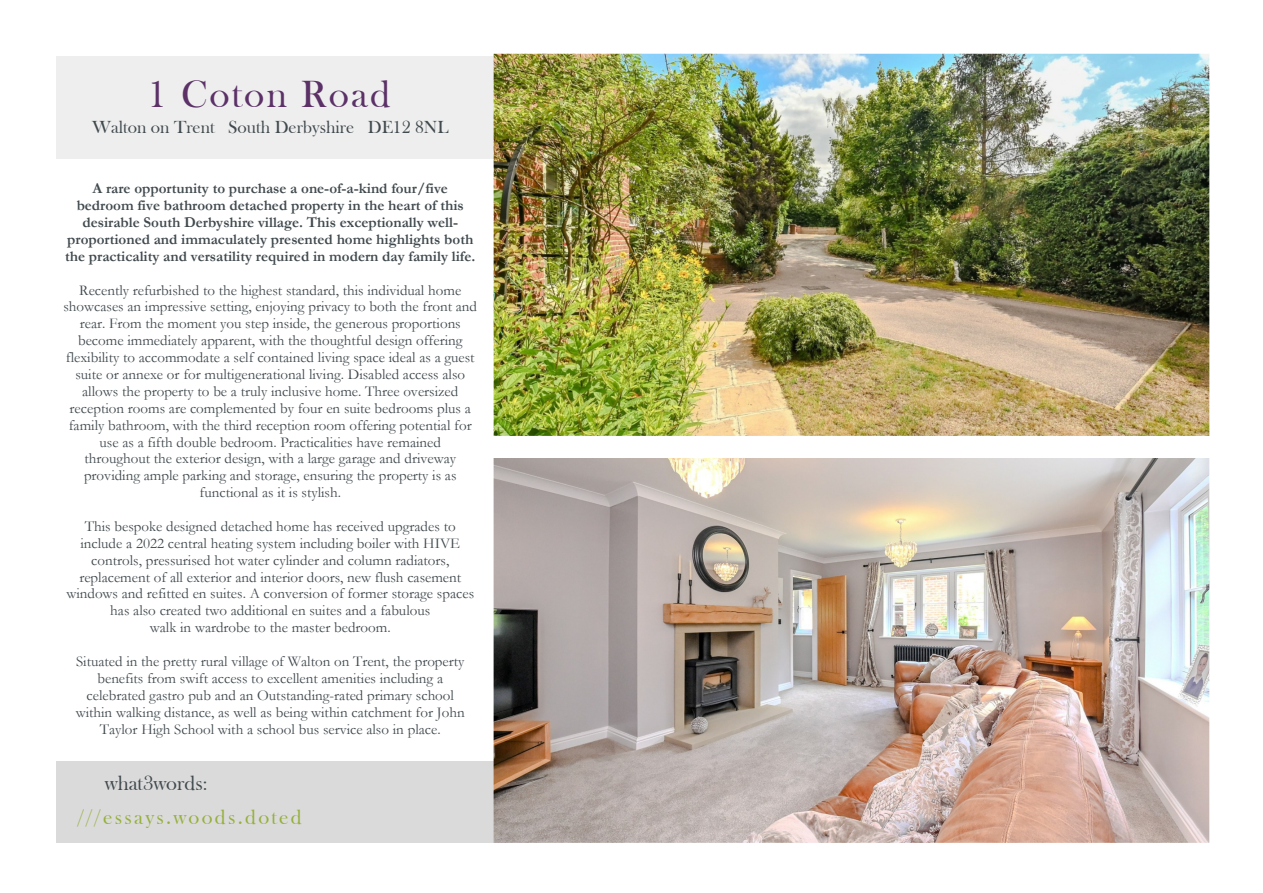
<style>
.page{position:relative;width:1263px;height:893px;background:#fff}
.page>*{position:absolute;margin:0;border:0;box-sizing:border-box;transform-origin:0 0}
.t1{font:39px "Bask Old Face";letter-spacing:.055em;color:#5b3167}
.t2{font:21px/34.3px "Bask Old Face";letter-spacing:.105em;color:#95b03c}
.t3{font:18px "Bask Old Face";color:#40494d}
.t4{font:15px/17px "Garamond";color:#40494d;text-align:center}
.t5{font:700 15px/17px "Garamond";color:#40494d;text-align:center}
.s1{color:#40494d}
.s2{font-family:"Garamond";color:#40494d}
</style>
<div class="page">
<div style="left:57px;top:762px;width:472px;height:81px;background:#dadada"></div>
<div style="left:56px;top:56px;width:472px;height:103px;background:#eee"></div>
<img style="left:494px;top:458px;width:715px;height:385px">
<img style="left:494px;top:54px;width:715px;height:382px">
<h1 class="t1" style="left:148px;top:80px;width:244px">1 Coton Road</h1>
<p class="t3" style="left:92px;top:121px;width:358px">Walton on Trent South Derbyshire DE12 8NL</p>
<p class="t5" style="left:65px;top:182px;width:412px">A rare opportunity to purchase a one-of-a-kind four/five bedroom five bathroom detached property in the heart of this desirable South Derbyshire village. This exceptionally well&shy;proportioned and immaculately presented home highlights both the practicality and versatility required in modern day family life.</p>
<p class="t4" style="left:63px;top:283px;width:415px">Recently refurbished to the highest standard, this individual home showcases an impressive setting, enjoying privacy to both the front and rear. From the moment you step inside, the generous proportions become immediately apparent, with the thoughtful design offering flexibility to accommodate a self contained living space ideal as a guest suite or annexe or for multigenerational living. Disabled access also allows the property to be a truly inclusive home. Three oversized reception rooms are complemented by four en suite bedrooms plus a family bathroom, with the third reception room offering potential for use as a fifth double bedroom. Practicalities have remained<br>throughout the exterior design, with a large garage and driveway providing ample parking and storage, ensuring the property is as functional as it is stylish.</p>
<p class="t4" style="left:66px;top:519px;width:409px">This bespoke designed detached home has received upgrades to include a 2022 central heating system including boiler with HIVE controls, pressurised hot water cylinder and column radiators, replacement of all exterior and interior doors, new flush casement windows and refitted en suites. A conversion of former storage spaces has also created two additional en suites and a fabulous<br>walk in wardrobe to the master bedroom.</p>
<p class="t4" style="left:76px;top:655px;width:390px">Situated in the pretty rural village of Walton on Trent, the property benefits from swift access to excellent amenities including a celebrated gastro pub and an Outstanding-rated primary school within walking distance, as well as being within catchment for John Taylor High School with a school bus service also in place.</p>
<h2 class="t2" style="left:78px;top:767px;width:226px;text-indent:27px"><span class="s1">what3words</span><span class="s2">: </span>///essays.woods.doted</h2>
</div>
